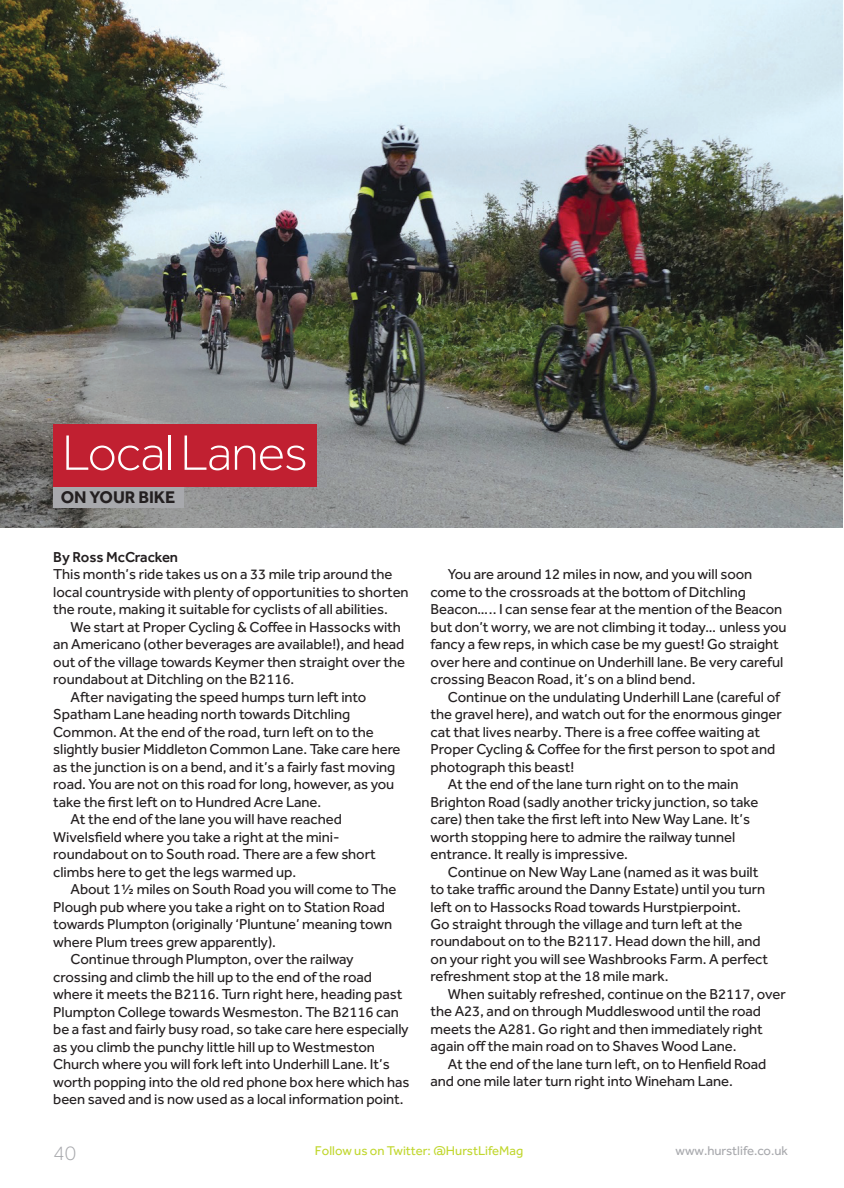
<style>
.page{position:relative;width:844px;height:1188px;background:#fff}
.page>*{position:absolute;margin:0;border:0;box-sizing:border-box;transform-origin:0 0}
.t1{font:300 51.45px "Effra";letter-spacing:-.02em;color:#fff}
.t2{font:300 21px "Effra";color:#a8a9ad}
.t3{font:700 17.5px "Effra";letter-spacing:-.005em;color:#231f20}
.t4{font:14.88px/17.5px "Effra";letter-spacing:-.005em;color:#231f20}
.t5{font:500 14.88px "Effra";letter-spacing:-.005em;color:#231f20}
.t6{font:13.12px "Effra";color:#c1d72f}
.t7{font:13.12px "Effra";color:#a8a9ad}
</style>
<div class="page">
<img style="left:0;top:0;width:842px;height:527px">
<div style="left:53px;top:487px;width:130px;height:20px;background:#a8a9ad"></div>
<div style="left:53px;top:424px;width:263px;height:63px;background:#c12031"></div>
<h1 class="t1" style="left:62px;top:424px;width:247px">Local Lanes</h1>
<p class="t3" style="left:61px;top:486px;width:116px">ON YOUR BIKE</p>
<p class="t5" style="left:53px;top:548px;width:126px">By Ross McCracken</p>
<p class="t4" style="left:53px;top:565px;width:357px">This month’s ride takes us on a 33 mile trip around the local countryside with plenty of opportunities to shorten the route, making it suitable for cyclists of all abilities.</p>
<p class="t4" style="left:71px;top:618px;width:332px">We start at Proper Cycling &amp; Coffee in Hassocks with</p>
<p class="t4" style="left:53px;top:635px;width:352px">an Americano (other beverages are available!), and head</p>
<p class="t4" style="left:53px;top:653px;width:353px">out of the village towards Keymer then straight over the</p>
<p class="t4" style="left:53px;top:670px;width:242px">roundabout at Ditchling on the B2116.</p>
<p class="t4" style="left:71px;top:688px;width:297px">After navigating the speed humps turn left into</p>
<p class="t4" style="left:53px;top:705px;width:298px">Spatham Lane heading north towards Ditchling</p>
<p class="t4" style="left:53px;top:723px;width:322px">Common. At the end of the road, turn left on to the</p>
<p class="t4" style="left:53px;top:740px;width:349px">slightly busier Middleton Common Lane. Take care here</p>
<p class="t4" style="left:53px;top:758px;width:343px">as the junction is on a bend, and it’s a fairly fast moving</p>
<p class="t4" style="left:53px;top:775px;width:342px">road. You are not on this road for long, however, as you</p>
<p class="t4" style="left:53px;top:793px;width:269px">take the first left on to Hundred Acre Lane.</p>
<p class="t4" style="left:71px;top:810px;width:273px">At the end of the lane you will have reached</p>
<p class="t4" style="left:53px;top:828px;width:288px">Wivelsfield where you take a right at the mini-</p>
<p class="t4" style="left:53px;top:845px;width:324px">roundabout on to South road. There are a few short</p>
<p class="t4" style="left:53px;top:863px;width:244px">climbs here to get the legs warmed up.</p>
<p class="t4" style="left:71px;top:880px;width:327px">About 1½ miles on South Road you will come to The</p>
<p class="t4" style="left:53px;top:898px;width:333px">Plough pub where you take a right on to Station Road</p>
<p class="t4" style="left:53px;top:915px;width:340px">towards Plumpton (originally ‘Pluntune’ meaning town</p>
<p class="t4" style="left:53px;top:933px;width:224px">where Plum trees grew apparently).</p>
<p class="t4" style="left:71px;top:950px;width:284px">Continue through Plumpton, over the railway</p>
<p class="t4" style="left:53px;top:968px;width:320px">crossing and climb the hill up to the end of the road</p>
<p class="t4" style="left:53px;top:985px;width:350px">where it meets the B2116. Turn right here, heading past</p>
<p class="t4" style="left:53px;top:1003px;width:347px">Plumpton College towards Wesmeston. The B2116 can</p>
<p class="t4" style="left:53px;top:1020px;width:357px">be a fast and fairly busy road, so take care here especially</p>
<p class="t4" style="left:53px;top:1038px;width:323px">as you climb the punchy little hill up to Westmeston</p>
<p class="t4" style="left:53px;top:1055px;width:338px">Church where you will fork left into Underhill Lane. It’s</p>
<p class="t4" style="left:53px;top:1073px;width:358px">worth popping into the old red phone box here which has</p>
<p class="t4" style="left:53px;top:1090px;width:352px">been saved and is now used as a local information point.</p>
<p class="t4" style="left:430px;top:565px;width:357px;text-indent:17px">You are around 12 miles in now, and you will soon come to the crossroads at the bottom of Ditchling Beacon….. I can sense fear at the mention of the Beacon but don’t worry, we are not climbing it today… unless you fancy a few reps, in which case be my guest! Go straight over here and continue on Underhill lane. Be very careful crossing Beacon Road, it’s on a blind bend.</p>
<p class="t4" style="left:448px;top:688px;width:333px">Continue on the undulating Underhill Lane (careful of</p>
<p class="t4" style="left:430px;top:705px;width:352px">the gravel here), and watch out for the enormous ginger</p>
<p class="t4" style="left:430px;top:723px;width:331px">cat that lives nearby. There is a free coffee waiting at</p>
<p class="t4" style="left:430px;top:740px;width:346px">Proper Cycling &amp; Coffee for the first person to spot and</p>
<p class="t4" style="left:430px;top:758px;width:145px">photograph this beast!</p>
<p class="t4" style="left:448px;top:775px;width:292px">At the end of the lane turn right on to the main</p>
<p class="t4" style="left:430px;top:793px;width:329px">Brighton Road (sadly another tricky junction, so take</p>
<p class="t4" style="left:430px;top:810px;width:321px">care) then take the first left into New Way Lane. It’s</p>
<p class="t4" style="left:430px;top:828px;width:306px">worth stopping here to admire the railway tunnel</p>
<p class="t4" style="left:430px;top:845px;width:199px">entrance. It really is impressive.</p>
<p class="t4" style="left:448px;top:863px;width:312px">Continue on New Way Lane (named as it was built</p>
<p class="t4" style="left:430px;top:880px;width:336px">to take traffic around the Danny Estate) until you turn</p>
<p class="t4" style="left:430px;top:898px;width:312px">left on to Hassocks Road towards Hurstpierpoint.</p>
<p class="t4" style="left:430px;top:915px;width:313px">Go straight through the village and turn left at the</p>
<p class="t4" style="left:430px;top:932px;width:331px">roundabout on to the B2117. Head down the hill, and</p>
<p class="t4" style="left:430px;top:950px;width:339px">on your right you will see Washbrooks Farm. A perfect</p>
<p class="t4" style="left:430px;top:967px;width:239px">refreshment stop at the 18 mile mark.</p>
<p class="t4" style="left:448px;top:985px;width:339px">When suitably refreshed, continue on the B2117, over</p>
<p class="t4" style="left:430px;top:1002px;width:332px">the A23, and on through Muddleswood until the road</p>
<p class="t4" style="left:430px;top:1020px;width:334px">meets the A281. Go right and then immediately right</p>
<p class="t4" style="left:430px;top:1037px;width:307px">again off the main road on to Shaves Wood Lane.</p>
<p class="t4" style="left:448px;top:1055px;width:320px">At the end of the lane turn left, on to Henfield Road</p>
<p class="t4" style="left:430px;top:1072px;width:304px">and one mile later turn right into Wineham Lane.</p>
<h2 class="t2" style="left:53px;top:1141px;width:24px">40</h2>
<p class="t6" style="left:315px;top:1143px;width:210px">Follow us on Twitter: @HurstLifeMag</p>
<p class="t7" style="left:675px;top:1143px;width:114px">www.hurstlife.co.uk</p>
</div>
